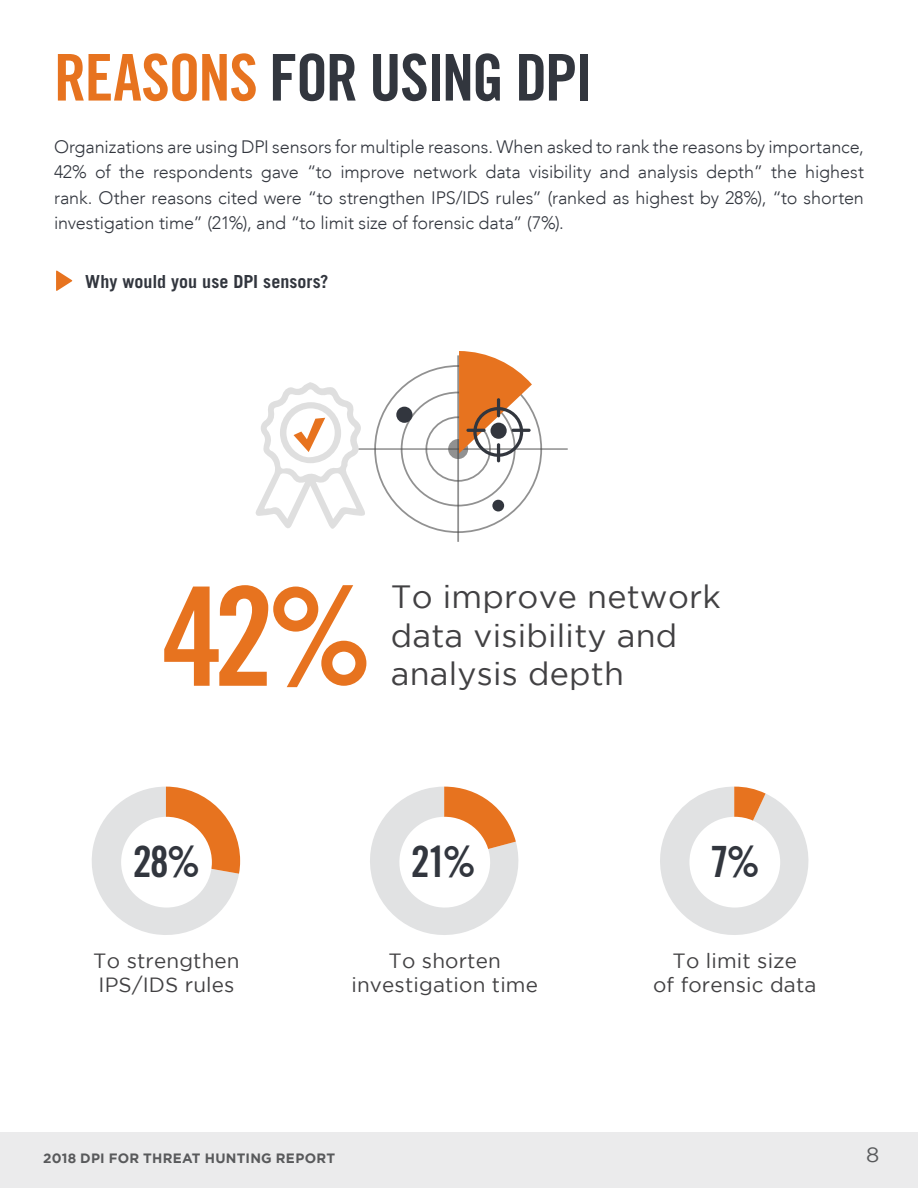
<style>
.page{position:relative;width:918px;height:1188px;background:#fff}
.page>*{position:absolute;margin:0;border:0;box-sizing:border-box;transform-origin:0 0}
.t1{font:137.4px "Trade Gothic LT Std Bd Cn 20";color:#e7731f}
.t2{font:64.5px "Trade Gothic LT Std Bd Cn 20";letter-spacing:-.03em;color:#32363e}
.t3{font:43.05px "Trade Gothic LT Std Bd Cn 20";color:#32363e}
.t4{font:32.1px/38.5px "Gotham";letter-spacing:.005em;color:#424143}
.t5{font:21px "Gotham";color:#58595b}
.t6{font:20.55px/24.8px "Gotham";letter-spacing:.005em;color:#424143;text-align:center}
.t7{font:300 18px/25.5px "Avenir LT";letter-spacing:-.005em;color:#32363e;text-align:justify}
.t8{font:700 18px "Trade Gothic LT Std";color:#32363e}
.t9{font:700 13.5px "Gotham";letter-spacing:.02em;color:#58595b}
.s1{color:#e7731f}
</style>
<div class="page">
<div style="left:0;top:1132px;width:918px;height:56px;background:#ebebec"></div>
<svg style="left:56px;top:270px;width:16px;height:21px"></svg>
<svg style="left:370px;top:787px;width:149px;height:148px"></svg>
<svg style="left:92px;top:787px;width:148px;height:148px"></svg>
<div style="left:121px;top:817px;width:91px;height:91px;background:#fff;border-radius:50%"></div>
<svg style="left:660px;top:787px;width:149px;height:148px"></svg>
<div style="left:689px;top:817px;width:91px;height:91px;background:#fff;border-radius:50%"></div>
<hr style="left:359px;top:448px;width:209px;height:2px;background:#484848">
<hr style="left:457px;top:355px;width:2px;height:187px;background:#484848">
<svg style="left:448px;top:439px;width:20px;height:20px"></svg>
<div style="left:425px;top:416px;width:66px;height:66px;border:2px solid #484848;border-radius:50%"></div>
<div style="left:492px;top:500px;width:12px;height:11px;background:#32363e;border-radius:50%"></div>
<div style="left:396px;top:407px;width:16px;height:16px;background:#32363e;border-radius:50%"></div>
<svg style="left:256px;top:382px;width:109px;height:147px"></svg>
<svg style="left:459px;top:351px;width:73px;height:111px"></svg>
<h2 class="t2" style="left:54px;top:38px;width:541px"><span class="s1">REASONS</span> FOR USING DPI</h2>
<p class="t7" style="left:54px;top:134px;width:811px">Organizations are using DPI sensors for multiple reasons. When asked to rank the reasons by importance, 42% of the respondents gave “to improve network data visibility and analysis depth” the highest rank. Other reasons cited were “to strengthen IPS/IDS rules” (ranked as highest by 28%), “to shorten investigation time” (21%), and “to limit size of forensic data” (7%).</p>
<p class="t8" style="left:85px;top:271px;width:245px">Why would you use DPI sensors?</p>
<h1 class="t1" style="left:162px;top:553px;width:213px">42%</h1>
<h3 class="t4" style="left:391px;top:577px;width:332px">To improve network data visibility and</h3>
<h3 class="t4" style="left:391px;top:654px;width:235px">analysis depth</h3>
<h3 class="t3" style="left:133px;top:835px;width:69px">28%</h3>
<h3 class="t3" style="left:411px;top:835px;width:67px">21%</h3>
<h3 class="t3" style="left:710px;top:835px;width:52px">7%</h3>
<p class="t6" style="left:93px;top:948px;width:148px;text-align:left">To strengthen<br>IPS/IDS rules</p>
<p class="t6" style="left:352px;top:948px;width:188px">To shorten investigation time</p>
<p class="t6" style="left:653px;top:948px;width:165px">To limit size<br>of forensic data</p>
<p class="t9" style="left:43px;top:1150px;width:293px">2018 DPI FOR THREAT HUNTING REPORT</p>
<p class="t5" style="left:866px;top:1143px;width:15px">8</p>
</div>
